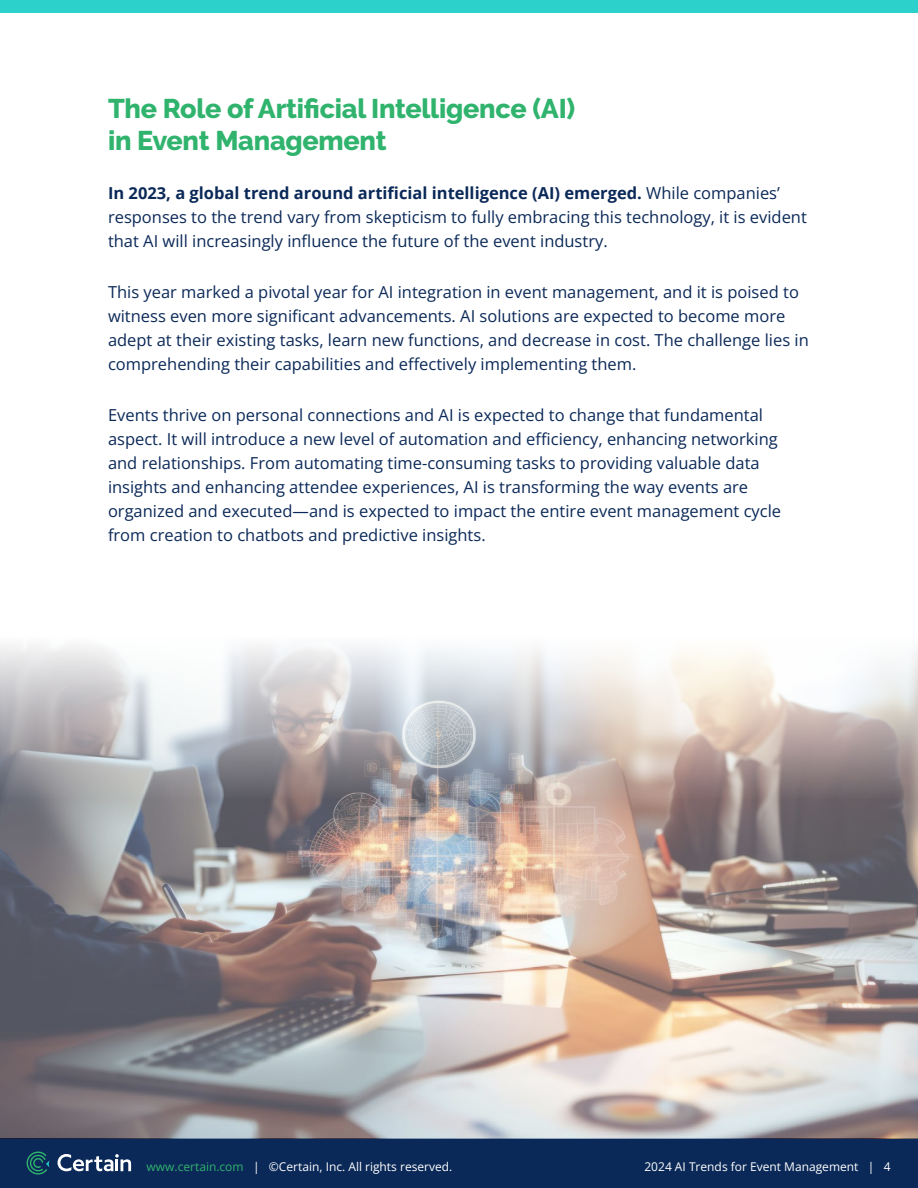
<style>
.page{position:relative;width:918px;height:1188px;background:#fff}
.page>*{position:absolute;margin:0;border:0;box-sizing:border-box;transform-origin:0 0}
.t1{font:800 27px/32.4px "Raleway";letter-spacing:-.01em;color:#2fb36d}
.Body_-_New{font:16.5px/24px "Open Sans";color:#0b2958}
.t2{font:12px "Open Sans";color:#fff}
.s1{font-weight:700}
.s2{color:#2fb36d}
</style>
<div class="page">
<div style="left:0;top:0;width:918px;height:13px;background:#2cd1cc"></div>
<div style="left:0;top:1138px;width:918px;height:50px;background:#0b2958"></div>
<svg style="left:58px;top:1154px;width:73px;height:17px"></svg>
<svg style="left:26px;top:1151px;width:23px;height:24px"></svg>
<img style="left:0;top:799px;width:918px;height:339px">
<svg style="left:0;top:645px;width:918px;height:154px"></svg>
<p class="t1" style="left:108px;top:92px;width:469px">The Role of Artificial Intelligence (AI) in Event Management</p>
<p class="Body_-_New" style="left:108px;top:181px;width:700px"><span class="s1">In 2023, a global trend around artificial intelligence (AI) emerged.</span> While companies’ responses to the trend vary from skepticism to fully embracing this technology, it is evident that AI will increasingly influence the future of the event industry.</p>
<p class="Body_-_New" style="left:108px;top:280px;width:702px">This year marked a pivotal year for AI integration in event management, and it is poised to witness even more significant advancements. AI solutions are expected to become more adept at their existing tasks, learn new functions, and decrease in cost. The challenge lies in comprehending their capabilities and effectively implementing them.</p>
<p class="Body_-_New" style="left:108px;top:403px;width:675px">Events thrive on personal connections and AI is expected to change that fundamental aspect. It will introduce a new level of automation and efficiency, enhancing networking and relationships. From automating time-consuming tasks to providing valuable data insights and enhancing attendee experiences, AI is transforming the way events are organized and executed—and is expected to impact the entire event management cycle from creation to chatbots and predictive insights.</p>
<p class="t2" style="left:147px;top:1159px;width:307px"><span class="s2">www.certain.com</span> | ©Certain, Inc. All rights reserved.</p>
<p class="t2" style="left:644px;top:1159px;width:248px">2024 AI Trends for Event Management | 4</p>
</div>
